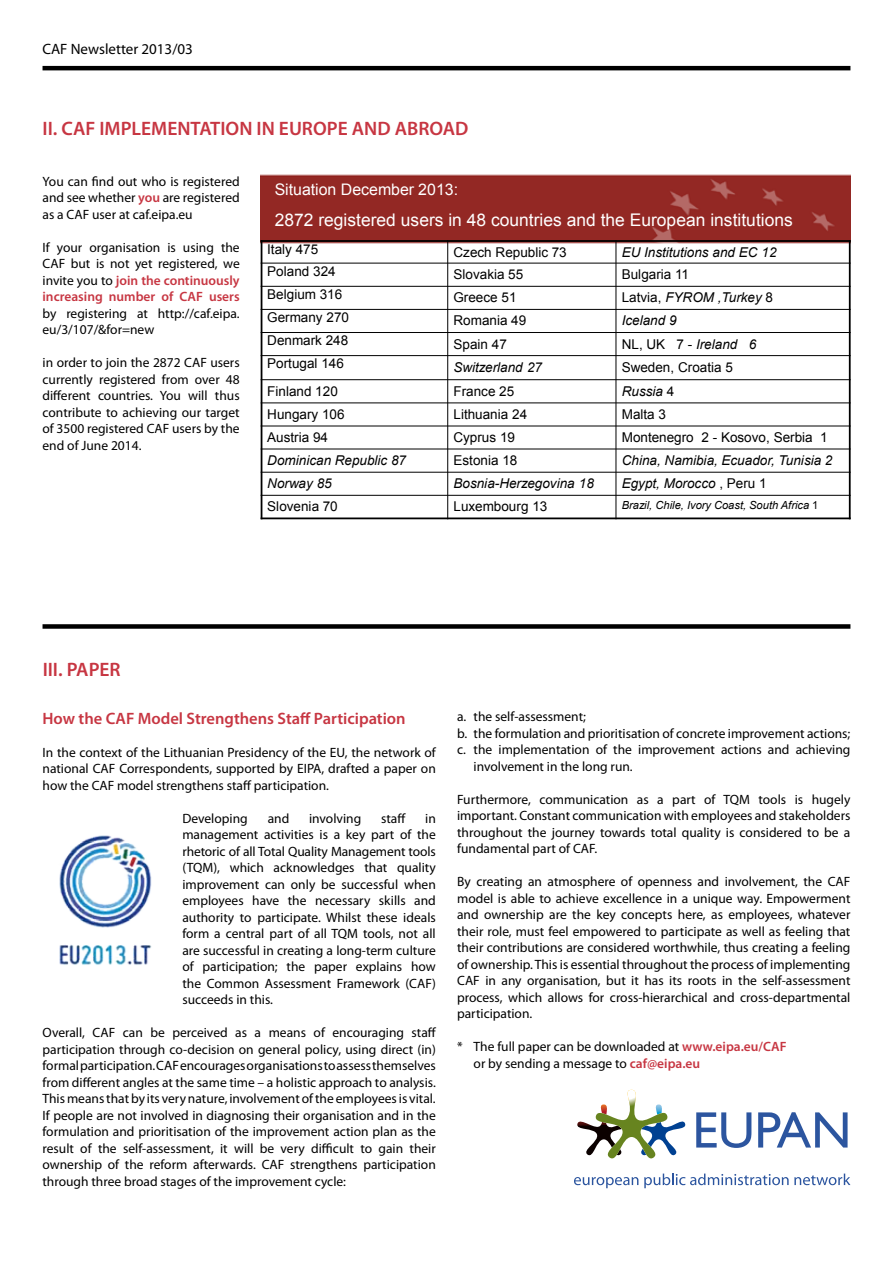
<style>
.page{position:relative;width:893px;height:1263px;background:#fff}
.page>*{position:absolute;margin:0;border:0;box-sizing:border-box;transform-origin:0 0}
.t1{font:600 19.5px "Myriad Pro";color:#c73642}
.t2{font:17.4px "Arial";color:#fff}
.t3{font:600 16.5px "Myriad Pro";color:#c73642}
.t4{font:15.9px "Arial";color:#fff}
.t5{font:15px "Myriad Pro";color:#000}
.t6{font:13.5px/16.5px "Myriad Pro";color:#000;text-align:justify}
.t7{font:13.5px "Arial";color:#000}
.t8{font:italic 13.5px "Arial";color:#000}
.t9{font:italic 11.1px "Arial";color:#000}
.s1{font-weight:600;color:#c73642}
.s2{font-style:normal}
</style>
<div class="page">
<hr style="left:43px;top:66px;width:807px;height:4px;background:#000">
<div style="left:43px;top:624px;width:807px;height:5px;background:#000"></div>
<img style="left:261px;top:174px;width:589px;height:346px">
<hr style="left:447px;top:240px;width:1px;height:279px;background:#000">
<hr style="left:616px;top:240px;width:1px;height:279px;background:#000">
<hr style="left:261px;top:263px;width:589px;height:1px;background:#000">
<hr style="left:261px;top:286px;width:589px;height:1px;background:#000">
<hr style="left:261px;top:309px;width:589px;height:1px;background:#000">
<hr style="left:261px;top:332px;width:589px;height:1px;background:#000">
<hr style="left:261px;top:355px;width:589px;height:1px;background:#000">
<hr style="left:261px;top:379px;width:589px;height:1px;background:#000">
<hr style="left:261px;top:402px;width:589px;height:1px;background:#000">
<hr style="left:261px;top:426px;width:589px;height:1px;background:#000">
<hr style="left:261px;top:449px;width:589px;height:1px;background:#000">
<hr style="left:261px;top:472px;width:589px;height:1px;background:#000">
<hr style="left:261px;top:495px;width:589px;height:1px;background:#000">
<hr style="left:261px;top:240px;width:1px;height:279px;background:#000">
<hr style="left:849px;top:240px;width:1px;height:279px;background:#000">
<hr style="left:261px;top:240px;width:589px;height:2px;background:#000">
<hr style="left:261px;top:517px;width:589px;height:2px;background:#000">
<svg style="left:577px;top:1090px;width:109px;height:69px"></svg>
<svg style="left:696px;top:1112px;width:55px;height:36px"></svg>
<svg style="left:758px;top:1112px;width:89px;height:35px"></svg>
<svg style="left:574px;top:1177px;width:64px;height:11px"></svg>
<svg style="left:644px;top:1173px;width:206px;height:15px"></svg>
<img style="left:59px;top:835px;width:93px;height:130px">
<p class="t5" style="left:42px;top:41px;width:152px">CAF Newsletter 2013/03</p>
<h1 class="t1" style="left:43px;top:116px;width:428px">II. CAF IMPLEMENTATION IN EUROPE AND ABROAD</h1>
<p class="t6" style="left:43px;top:173px;width:199px">You can find out who is registered and see whether <span class="s1">you</span> are registered as a CAF user at caf.eipa.eu</p>
<p class="t6" style="left:43px;top:239px;width:199px">If your organisation is using the CAF but is not yet registered, we invite you to <span class="s1">join the continuously increasing number of CAF users</span></p>
<p class="t6" style="left:43px;top:305px;width:199px">by registering at http://caf.eipa. eu/3/107/&amp;for=new</p>
<p class="t6" style="left:43px;top:354px;width:199px">in order to join the 2872 CAF users currently registered from over 48 different countries. You will thus contribute to achieving our target of 3500 registered CAF users by the end of June 2014.</p>
<p class="t4" style="left:275px;top:179px;width:185px">Situation December 2013:</p>
<p class="t2" style="left:275px;top:209px;width:520px">2872 registered users in 48 countries and the European institutions</p>
<p class="t7" style="left:267px;top:240px;width:53px">Italy 475</p>
<p class="t7" style="left:453px;top:243px;width:115px">Czech Republic 73</p>
<p class="t8" style="left:622px;top:243px;width:156px">EU Institutions and EC 12</p>
<p class="t7" style="left:267px;top:262px;width:70px">Poland 324</p>
<p class="t7" style="left:453px;top:265px;width:71px">Slovakia 55</p>
<p class="t7" style="left:622px;top:265px;width:69px">Bulgaria 11</p>
<p class="t7" style="left:267px;top:285px;width:77px">Belgium 316</p>
<p class="t7" style="left:453px;top:289px;width:65px">Greece 51</p>
<p class="t8" style="left:622px;top:289px;width:153px"><span class="s2">Latvia,</span> FYROM ,Turkey <span class="s2">8</span></p>
<p class="t7" style="left:267px;top:309px;width:83px">Germany 270</p>
<p class="t7" style="left:453px;top:312px;width:74px">Romania 49</p>
<p class="t8" style="left:622px;top:312px;width:56px">Iceland 9</p>
<p class="t7" style="left:267px;top:332px;width:83px">Denmark 248</p>
<p class="t7" style="left:453px;top:335px;width:55px">Spain 47</p>
<p class="t8" style="left:622px;top:335px;width:136px"><span class="s2">NL, UK 7 -</span> Ireland 6</p>
<p class="t7" style="left:267px;top:355px;width:78px">Portugal 146</p>
<p class="t8" style="left:453px;top:358px;width:90px">Switzerland 27</p>
<p class="t7" style="left:622px;top:358px;width:113px">Sweden, Croatia 5</p>
<p class="t7" style="left:267px;top:382px;width:72px">Finland 120</p>
<p class="t7" style="left:453px;top:382px;width:62px">France 25</p>
<p class="t8" style="left:622px;top:382px;width:54px">Russia <span class="s2">4</span></p>
<p class="t7" style="left:267px;top:405px;width:79px">Hungary 106</p>
<p class="t7" style="left:453px;top:405px;width:75px">Lithuania 24</p>
<p class="t7" style="left:622px;top:405px;width:46px">Malta 3</p>
<p class="t7" style="left:267px;top:428px;width:62px">Austria 94</p>
<p class="t7" style="left:453px;top:428px;width:63px">Cyprus 19</p>
<p class="t7" style="left:622px;top:428px;width:207px">Montenegro 2 - Kosovo, Serbia 1</p>
<p class="t8" style="left:267px;top:451px;width:140px">Dominican Republic 87</p>
<p class="t7" style="left:453px;top:451px;width:65px">Estonia 18</p>
<p class="t8" style="left:622px;top:451px;width:212px">China, Namibia, Ecuador, Tunisia 2</p>
<p class="t8" style="left:267px;top:475px;width:66px">Norway 85</p>
<p class="t8" style="left:453px;top:475px;width:142px">Bosnia-Herzegovina 18</p>
<p class="t8" style="left:622px;top:475px;width:147px">Egypt, Morocco <span class="s2">, Peru 1</span></p>
<p class="t7" style="left:267px;top:498px;width:72px">Slovenia 70</p>
<p class="t7" style="left:453px;top:498px;width:95px">Luxembourg 13</p>
<p class="t9" style="left:622px;top:498px;width:198px">Brazil, Chile, Ivory Coast, South Africa <span class="s2">1</span></p>
<h1 class="t1" style="left:43px;top:657px;width:80px">III. PAPER</h1>
<p class="t3" style="left:43px;top:708px;width:365px">How the CAF Model Strengthens Staff Participation</p>
<p class="t6" style="left:43px;top:744px;width:395px">In the context of the Lithuanian Presidency of the EU, the network of national CAF Correspondents, supported by EIPA, drafted a paper on how the CAF model strengthens staff participation.</p>
<p class="t6" style="left:182px;top:810px;width:67px">Developing</p>
<p class="t6" style="left:268px;top:810px;width:23px">and</p>
<p class="t6" style="left:309px;top:810px;width:54px">involving</p>
<p class="t6" style="left:381px;top:810px;width:26px">staff</p>
<p class="t6" style="left:182px;top:810px;width:255px;text-indent:243px">in management activities is a key part of the rhetoric of all Total Quality Management tools (TQM), which acknowledges that quality improvement can only be successful when employees have the necessary skills and authority to participate. Whilst these ideals form a central part of all TQM tools, not all are successful in creating a long-term culture of participation; the paper explains how the Common Assessment Framework (CAF) succeeds in this.</p>
<p class="t6" style="left:43px;top:1025px;width:395px">Overall, CAF can be perceived as a means of encouraging staff participation through co-decision on general policy, using direct (in) formal participation. CAF encourages organisations to assess themselves from different angles at the same time – a holistic approach to analysis.<br>This means that by its very nature, involvement of the employees is vital.<br>If people are not involved in diagnosing their organisation and in the formulation and prioritisation of the improvement action plan as the result of the self-assessment, it will be very difficult to gain their ownership of the reform afterwards. CAF strengthens participation through three broad stages of the improvement cycle:</p>
<p class="t6" style="left:457px;top:709px;width:130px">a. the self-assessment;</p>
<p class="t6" style="left:457px;top:725px;width:395px">b. the formulation and prioritisation of concrete improvement actions;</p>
<p class="t6" style="left:457px;top:742px;width:395px">c. the implementation of the improvement actions and achieving</p>
<p class="t6" style="left:474px;top:758px;width:161px">involvement in the long run.</p>
<p class="t6" style="left:457px;top:791px;width:395px">Furthermore, communication as a part of TQM tools is hugely important. Constant communication with employees and stakeholders throughout the journey towards total quality is considered to be a fundamental part of CAF.</p>
<p class="t6" style="left:457px;top:874px;width:395px">By creating an atmosphere of openness and involvement, the CAF model is able to achieve excellence in a unique way. Empowerment and ownership are the key concepts here, as employees, whatever their role, must feel empowered to participate as well as feeling that their contributions are considered worthwhile, thus creating a feeling of ownership. This is essential throughout the process of implementing CAF in any organisation, but it has its roots in the self-assessment process, which allows for cross-hierarchical and cross-departmental participation.</p>
<p class="t6" style="left:474px;top:1039px;width:314px;text-indent:-16px">* The full paper can be downloaded at <span class="s1">www.eipa.eu/CAF </span>or by sending a message to <span class="s1">caf@eipa.eu</span></p>
</div>
